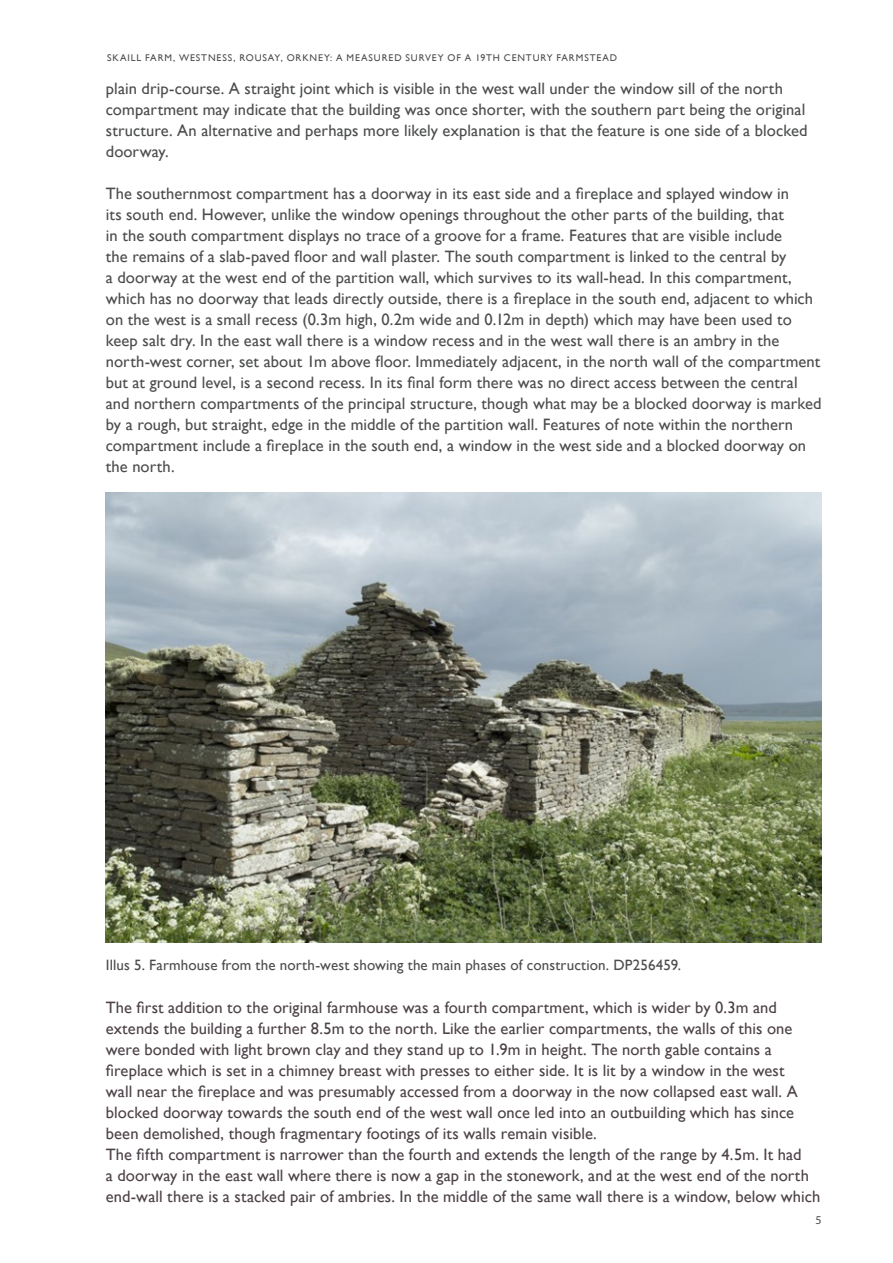
<style>
.page{position:relative;width:893px;height:1263px;background:#fff}
.page>*{position:absolute;margin:0;border:0;box-sizing:border-box;transform-origin:0 0}
._02_1st_SUBHEADS{font:16.5px/21px "Gill Sans";letter-spacing:.005em;color:#4b4c4d}
._02_1st_SUBHEADS-2{font:16.5px/21px "Gill Sans";letter-spacing:.005em;color:#4c4147}
._02_1st_SUBHEADS-3{font:15px "Gill Sans";letter-spacing:.01em;color:#4b4c4d}
.t1{font:12px "Myriad Pro";color:#4b4c4d}
.t2{font:9.75px "Gill Sans";letter-spacing:.09em;color:#4b4c4d}
</style>
<div class="page">
<img style="left:105px;top:493px;width:717px;height:449px">
<p class="t2" style="left:107px;top:52px;width:511px">SKAILL FARM, WESTNESS, ROUSAY, ORKNEY: A MEASURED SURVEY OF A 19TH CENTURY FARMSTEAD</p>
<p class="_02_1st_SUBHEADS" style="left:106px;top:78px;width:703px">plain drip-course. A straight joint which is visible in the west wall under the window sill of the north compartment may indicate that the building was once shorter, with the southern part being the original structure. An alternative and perhaps more likely explanation is that the feature is one side of a blocked doorway.</p>
<p class="_02_1st_SUBHEADS" style="left:106px;top:183px;width:717px">The southernmost compartment has a doorway in its east side and a fireplace and splayed window in<br>its south end. However, unlike the window openings throughout the other parts of the building, that<br>in the south compartment displays no trace of a groove for a frame. Features that are visible include<br>the remains of a slab-paved floor and wall plaster. The south compartment is linked to the central by<br>a doorway at the west end of the partition wall, which survives to its wall-head. In this compartment, which has no doorway that leads directly outside, there is a fireplace in the south end, adjacent to which on the west is a small recess (0.3m high, 0.2m wide and 0.12m in depth) which may have been used to keep salt dry. In the east wall there is a window recess and in the west wall there is an ambry in the north-west corner, set about 1m above floor. Immediately adjacent, in the north wall of the compartment but at ground level, is a second recess. In its final form there was no direct access between the central and northern compartments of the principal structure, though what may be a blocked doorway is marked by a rough, but straight, edge in the middle of the partition wall. Features of note within the northern compartment include a fireplace in the south end, a window in the west side and a blocked doorway on the north.</p>
<p class="_02_1st_SUBHEADS-3" style="left:106px;top:956px;width:577px">Illus 5. Farmhouse from the north-west showing the main phases of construction. DP256459.</p>
<p class="_02_1st_SUBHEADS-2" style="left:106px;top:997px;width:693px">The first addition to the original farmhouse was a fourth compartment, which is wider by 0.3m and extends the building a further 8.5m to the north. Like the earlier compartments, the walls of this one were bonded with light brown clay and they stand up to 1.9m in height. The north gable contains a fireplace which is set in a chimney breast with presses to either side. It is lit by a window in the west wall near the fireplace and was presumably accessed from a doorway in the now collapsed east wall. A blocked doorway towards the south end of the west wall once led into an outbuilding which has since been demolished, though fragmentary footings of its walls remain visible.</p>
<p class="_02_1st_SUBHEADS-2" style="left:106px;top:1144px;width:716px">The fifth compartment is narrower than the fourth and extends the length of the range by 4.5m. It had<br>a doorway in the east wall where there is now a gap in the stonework, and at the west end of the north end-wall there is a stacked pair of ambries. In the middle of the same wall there is a window, below which</p>
<p class="t1" style="left:816px;top:1213px;width:8px">5</p>
</div>
